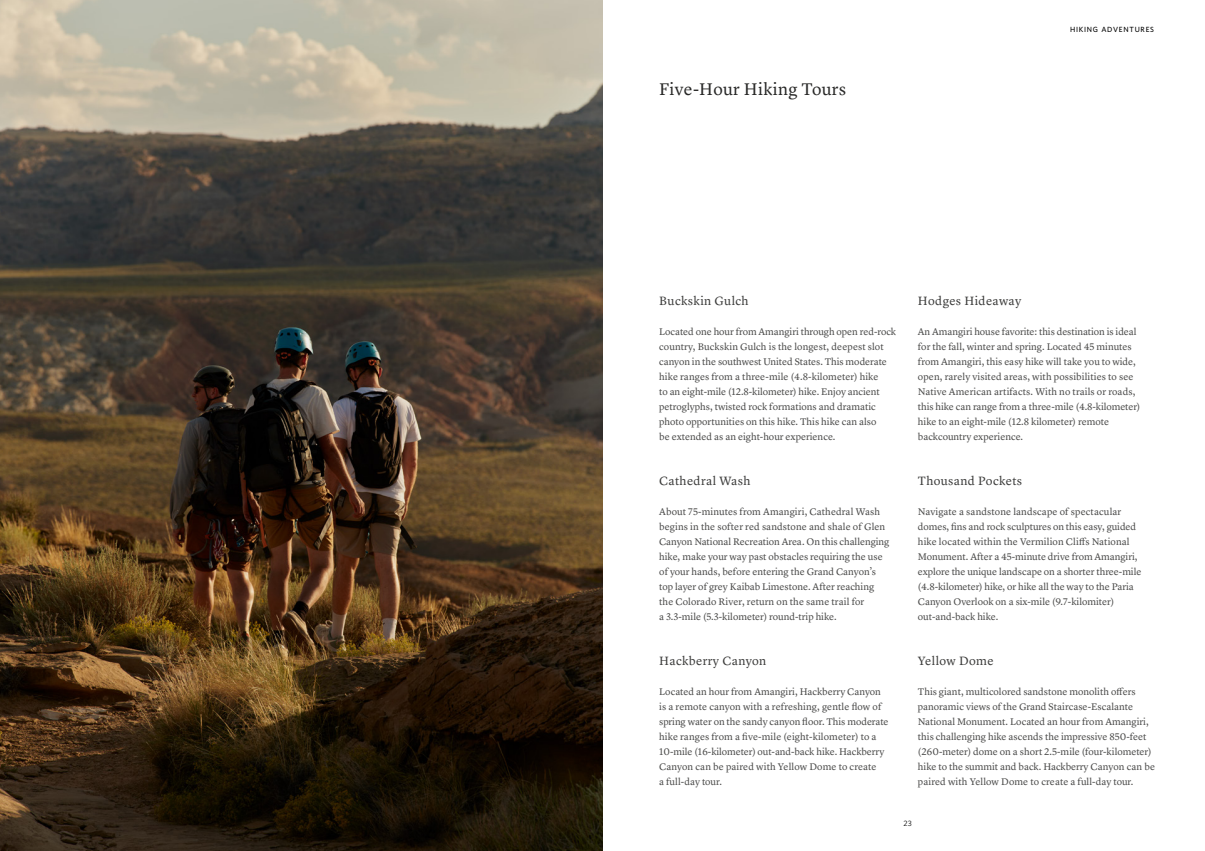
<style>
.page{position:relative;width:1205px;height:851px;background:#fff}
.page>*{position:absolute;margin:0;border:0;box-sizing:border-box;transform-origin:0 0}
.t1{font:17.5px "Lyon Text Aman Regular";letter-spacing:.02em;color:#282827}
.t2{font:12.5px "Lyon Text Aman Regular";letter-spacing:.03em;color:#3c3c3b}
.t3{font:10px/15px "Lyon Text Aman Regular";color:#4a4a49}
.t4{font:7.75px "Whitney";color:#000}
.t5{font:500 7.5px "Whitney";letter-spacing:.1em;color:#000}
</style>
<div class="page">
<img style="left:0;top:0;width:602px;height:850px">
<h1 class="t1" style="left:659px;top:75px;width:188px">Five-Hour Hiking Tours</h1>
<p class="t5" style="left:1070px;top:25px;width:85px">HIKING ADVENTURES</p>
<p class="t2" style="left:659px;top:291px;width:91px">Buckskin Gulch</p>
<p class="t3" style="left:659px;top:323px;width:238px">Located one hour from Amangiri through open red-rock country, Buckskin Gulch is the longest, deepest slot canyon in the southwest United States. This moderate hike ranges from a three-mile (4.8-kilometer) hike<br>to an eight-mile (12.8-kilometer) hike. Enjoy ancient petroglyphs, twisted rock formations and dramatic photo opportunities on this hike. This hike can also<br>be extended as an eight-hour experience.</p>
<p class="t2" style="left:659px;top:471px;width:93px">Cathedral Wash</p>
<p class="t3" style="left:659px;top:503px;width:232px">About 75-minutes from Amangiri, Cathedral Wash begins in the softer red sandstone and shale of Glen Canyon National Recreation Area. On this challenging hike, make your way past obstacles requiring the use of your hands, before entering the Grand Canyon’s top layer of grey Kaibab Limestone. After reaching the Colorado River, return on the same trail for<br>a 3.3-mile (5.3-kilometer) round-trip hike.</p>
<p class="t2" style="left:659px;top:651px;width:109px">Hackberry Canyon</p>
<p class="t3" style="left:659px;top:683px;width:231px">Located an hour from Amangiri, Hackberry Canyon is a remote canyon with a refreshing, gentle flow of spring water on the sandy canyon floor. This moderate hike ranges from a five-mile (eight-kilometer) to a 10-mile (16-kilometer) out-and-back hike. Hackberry Canyon can be paired with Yellow Dome to create<br>a full-day tour.</p>
<p class="t2" style="left:918px;top:291px;width:105px">Hodges Hideaway</p>
<p class="t3" style="left:918px;top:323px;width:224px">An Amangiri house favorite: this destination is ideal for the fall, winter and spring. Located 45 minutes from Amangiri, this easy hike will take you to wide, open, rarely visited areas, with possibilities to see Native American artifacts. With no trails or roads, this hike can range from a three-mile (4.8-kilometer) hike to an eight-mile (12.8 kilometer) remote backcountry experience.</p>
<p class="t2" style="left:918px;top:471px;width:106px">Thousand Pockets</p>
<p class="t3" style="left:918px;top:503px;width:225px">Navigate a sandstone landscape of spectacular domes, fins and rock sculptures on this easy, guided hike located within the Vermilion Cliffs National Monument. After a 45-minute drive from Amangiri, explore the unique landscape on a shorter three-mile (4.8-kilometer) hike, or hike all the way to the Paria Canyon Overlook on a six-mile (9.7-kilomiter) out-and-back hike.</p>
<p class="t2" style="left:918px;top:651px;width:77px">Yellow Dome</p>
<p class="t3" style="left:918px;top:683px;width:239px">This giant, multicolored sandstone monolith offers panoramic views of the Grand Staircase-Escalante National Monument. Located an hour from Amangiri, this challenging hike ascends the impressive 850-feet (260-meter) dome on a short 2.5-mile (four-kilometer) hike to the summit and back. Hackberry Canyon can be paired with Yellow Dome to create a full-day tour.</p>
<p class="t4" style="left:903px;top:817px;width:10px">23</p>
</div>
